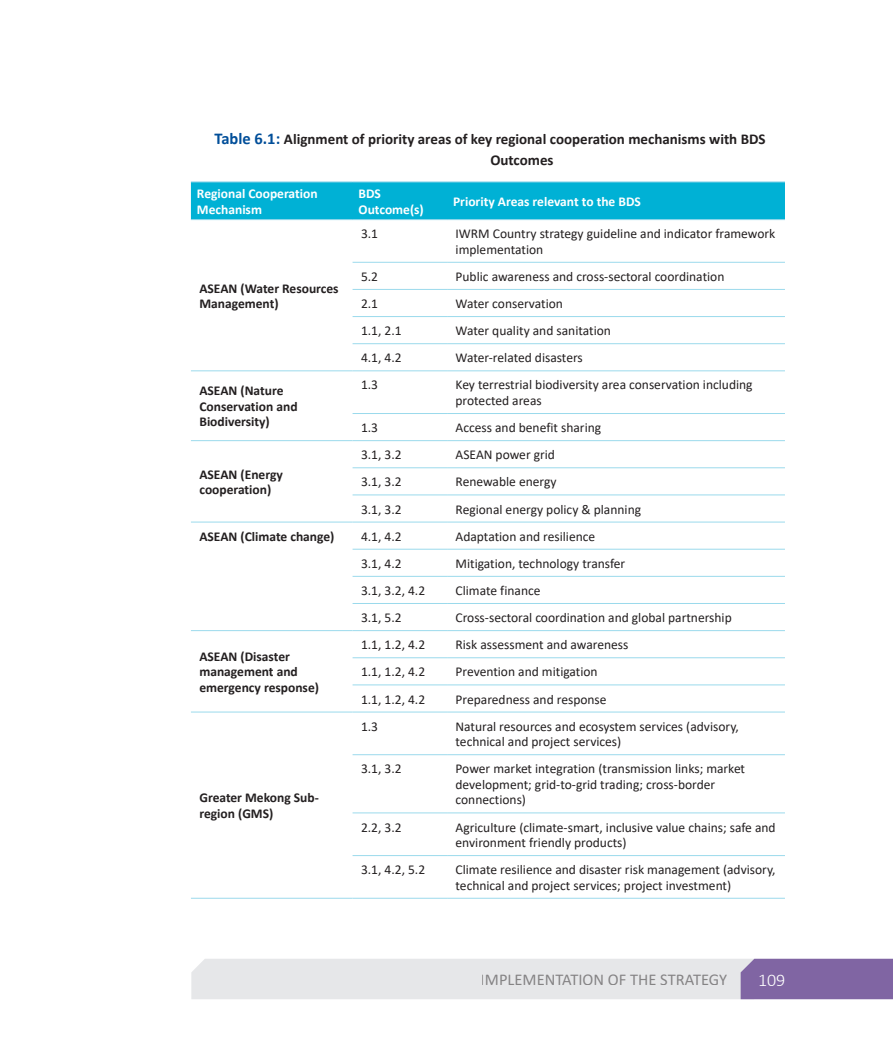
<style>
.page{position:relative;width:893px;height:1042px;background:#fff}
.page>*{position:absolute;margin:0;border:0;box-sizing:border-box;transform-origin:0 0}
.t1{font:300 18px "Calibri";color:#fff}
.t2{font:16.5px "Calibri";color:#231f20}
.t3{font:700 15px/21px "Calibri";color:#231f20}
.t4{font:13.5px/15.6px "Calibri";color:#231f20}
.t5{font:700 13.5px/15.6px "Calibri";color:#231f20}
.t6{font:700 13.5px/15.5px "Calibri";color:#fff}
.s1{font-size:16.5px;color:#014e99}
</style>
<div class="page">
<svg style="left:191px;top:958px;width:702px;height:41px"></svg>
<div style="left:191px;top:183px;width:594px;height:36px;background:#00b1d5"></div>
<hr style="left:191px;top:182px;width:162px;height:1px;background:#8fd6ea">
<hr style="left:353px;top:182px;width:94px;height:1px;background:#8fd6ea">
<hr style="left:447px;top:182px;width:338px;height:1px;background:#8fd6ea">
<hr style="left:191px;top:219px;width:162px;height:1px;background:#8fd6ea">
<hr style="left:353px;top:219px;width:94px;height:1px;background:#8fd6ea">
<hr style="left:447px;top:219px;width:338px;height:1px;background:#8fd6ea">
<hr style="left:353px;top:262px;width:94px;height:1px;background:#9bdaec">
<hr style="left:447px;top:262px;width:338px;height:1px;background:#9bdaec">
<hr style="left:353px;top:289px;width:94px;height:1px;background:#9bdaec">
<hr style="left:447px;top:289px;width:338px;height:1px;background:#9bdaec">
<hr style="left:353px;top:316px;width:94px;height:1px;background:#9bdaec">
<hr style="left:447px;top:316px;width:338px;height:1px;background:#9bdaec">
<hr style="left:353px;top:343px;width:94px;height:1px;background:#9bdaec">
<hr style="left:447px;top:343px;width:338px;height:1px;background:#9bdaec">
<hr style="left:191px;top:370px;width:162px;height:1px;background:#9bdaec">
<hr style="left:353px;top:370px;width:94px;height:1px;background:#9bdaec">
<hr style="left:447px;top:370px;width:338px;height:1px;background:#9bdaec">
<hr style="left:353px;top:413px;width:94px;height:1px;background:#9bdaec">
<hr style="left:447px;top:413px;width:338px;height:1px;background:#9bdaec">
<hr style="left:191px;top:440px;width:162px;height:1px;background:#9bdaec">
<hr style="left:353px;top:440px;width:94px;height:1px;background:#9bdaec">
<hr style="left:447px;top:440px;width:338px;height:1px;background:#9bdaec">
<hr style="left:353px;top:467px;width:94px;height:1px;background:#9bdaec">
<hr style="left:447px;top:467px;width:338px;height:1px;background:#9bdaec">
<hr style="left:353px;top:494px;width:94px;height:1px;background:#9bdaec">
<hr style="left:447px;top:494px;width:338px;height:1px;background:#9bdaec">
<hr style="left:191px;top:522px;width:162px;height:1px;background:#9bdaec">
<hr style="left:353px;top:522px;width:94px;height:1px;background:#9bdaec">
<hr style="left:447px;top:522px;width:338px;height:1px;background:#9bdaec">
<hr style="left:353px;top:549px;width:94px;height:1px;background:#9bdaec">
<hr style="left:447px;top:549px;width:338px;height:1px;background:#9bdaec">
<hr style="left:353px;top:576px;width:94px;height:1px;background:#9bdaec">
<hr style="left:447px;top:576px;width:338px;height:1px;background:#9bdaec">
<hr style="left:353px;top:603px;width:94px;height:1px;background:#9bdaec">
<hr style="left:447px;top:603px;width:338px;height:1px;background:#9bdaec">
<hr style="left:191px;top:630px;width:162px;height:1px;background:#9bdaec">
<hr style="left:353px;top:630px;width:94px;height:1px;background:#9bdaec">
<hr style="left:447px;top:630px;width:338px;height:1px;background:#9bdaec">
<hr style="left:353px;top:657px;width:94px;height:1px;background:#9bdaec">
<hr style="left:447px;top:657px;width:338px;height:1px;background:#9bdaec">
<hr style="left:353px;top:684px;width:94px;height:1px;background:#9bdaec">
<hr style="left:447px;top:684px;width:338px;height:1px;background:#9bdaec">
<hr style="left:191px;top:711px;width:162px;height:1px;background:#9bdaec">
<hr style="left:353px;top:711px;width:94px;height:1px;background:#9bdaec">
<hr style="left:447px;top:711px;width:338px;height:1px;background:#9bdaec">
<hr style="left:353px;top:754px;width:94px;height:1px;background:#9bdaec">
<hr style="left:447px;top:754px;width:338px;height:1px;background:#9bdaec">
<hr style="left:353px;top:812px;width:94px;height:1px;background:#9bdaec">
<hr style="left:447px;top:812px;width:338px;height:1px;background:#9bdaec">
<hr style="left:353px;top:855px;width:94px;height:1px;background:#9bdaec">
<hr style="left:447px;top:855px;width:338px;height:1px;background:#9bdaec">
<hr style="left:191px;top:898px;width:162px;height:1px;background:#9bdaec">
<hr style="left:353px;top:898px;width:94px;height:1px;background:#9bdaec">
<hr style="left:447px;top:898px;width:338px;height:1px;background:#9bdaec">
<p class="t3" style="left:490px;top:128px;width:277px;text-indent:-276px"><span class="s1">Table 6.1:</span> Alignment of priority areas of key regional cooperation mechanisms with BDS<br>Outcomes</p>
<p class="t6" style="left:197px;top:186px;width:122px">Regional Cooperation<br>Mechanism</p>
<p class="t6" style="left:359px;top:186px;width:67px">BDS<br>Outcome(s)</p>
<p class="t6" style="left:453px;top:193px;width:189px">Priority Areas relevant to the BDS</p>
<p class="t5" style="left:199px;top:280px;width:141px">ASEAN (Water Resources<br>Management)</p>
<p class="t5" style="left:199px;top:383px;width:100px">ASEAN (Nature<br>Conservation and<br>Biodiversity)</p>
<p class="t5" style="left:199px;top:466px;width:85px">ASEAN (Energy cooperation)</p>
<p class="t4" style="left:361px;top:226px;width:19px">3.1</p>
<p class="t4" style="left:456px;top:226px;width:321px">IWRM Country strategy guideline and indicator framework implementation</p>
<p class="t4" style="left:361px;top:268px;width:19px">5.2</p>
<p class="t4" style="left:456px;top:268px;width:270px">Public awareness and cross-sectoral coordination</p>
<p class="t4" style="left:361px;top:295px;width:19px">2.1</p>
<p class="t4" style="left:456px;top:295px;width:109px">Water conservation</p>
<p class="t4" style="left:361px;top:322px;width:42px">1.1, 2.1</p>
<p class="t4" style="left:456px;top:322px;width:157px">Water quality and sanitation</p>
<p class="t4" style="left:361px;top:350px;width:42px">4.1, 4.2</p>
<p class="t4" style="left:456px;top:350px;width:129px">Water-related disasters</p>
<p class="t4" style="left:361px;top:377px;width:19px">1.3</p>
<p class="t4" style="left:456px;top:377px;width:299px">Key terrestrial biodiversity area conservation including protected areas</p>
<p class="t4" style="left:361px;top:419px;width:19px">1.3</p>
<p class="t4" style="left:456px;top:419px;width:147px">Access and benefit sharing</p>
<p class="t4" style="left:361px;top:447px;width:42px">3.1, 3.2</p>
<p class="t4" style="left:456px;top:447px;width:101px">ASEAN power grid</p>
<p class="t4" style="left:361px;top:474px;width:42px">3.1, 3.2</p>
<p class="t4" style="left:456px;top:474px;width:103px">Renewable energy</p>
<p class="t4" style="left:361px;top:501px;width:42px">3.1, 3.2</p>
<p class="t4" style="left:456px;top:501px;width:187px">Regional energy policy &amp; planning</p>
<p class="t5" style="left:199px;top:528px;width:137px">ASEAN (Climate change)</p>
<p class="t4" style="left:361px;top:528px;width:42px">4.1, 4.2</p>
<p class="t4" style="left:456px;top:528px;width:141px">Adaptation and resilience</p>
<p class="t4" style="left:361px;top:555px;width:42px">3.1, 4.2</p>
<p class="t4" style="left:456px;top:555px;width:171px">Mitigation, technology transfer</p>
<p class="t4" style="left:361px;top:582px;width:66px">3.1, 3.2, 4.2</p>
<p class="t4" style="left:456px;top:582px;width:86px">Climate finance</p>
<p class="t4" style="left:361px;top:609px;width:42px">3.1, 5.2</p>
<p class="t4" style="left:456px;top:609px;width:278px">Cross-sectoral coordination and global partnership</p>
<p class="t5" style="left:199px;top:648px;width:121px">ASEAN (Disaster management and emergency response)</p>
<p class="t4" style="left:361px;top:637px;width:66px">1.1, 1.2, 4.2</p>
<p class="t4" style="left:456px;top:637px;width:174px">Risk assessment and awareness</p>
<p class="t4" style="left:361px;top:664px;width:66px">1.1, 1.2, 4.2</p>
<p class="t4" style="left:456px;top:664px;width:144px">Prevention and mitigation</p>
<p class="t4" style="left:361px;top:691px;width:66px">1.1, 1.2, 4.2</p>
<p class="t4" style="left:456px;top:691px;width:153px">Preparedness and response</p>
<p class="t5" style="left:199px;top:790px;width:121px">Greater Mekong Sub&shy;region (GMS)</p>
<p class="t4" style="left:361px;top:718px;width:19px">1.3</p>
<p class="t4" style="left:456px;top:718px;width:285px">Natural resources and ecosystem services (advisory, technical and project services)</p>
<p class="t4" style="left:361px;top:761px;width:42px">3.1, 3.2</p>
<p class="t4" style="left:456px;top:761px;width:291px">Power market integration (transmission links; market development; grid-to-grid trading; cross-border connections)</p>
<p class="t4" style="left:361px;top:819px;width:42px">2.2, 3.2</p>
<p class="t4" style="left:456px;top:819px;width:322px">Agriculture (climate-smart, inclusive value chains; safe and environment friendly products)</p>
<p class="t4" style="left:361px;top:861px;width:66px">3.1, 4.2, 5.2</p>
<p class="t4" style="left:456px;top:861px;width:322px">Climate resilience and disaster risk management (advisory, technical and project services; project investment)</p>
<p class="t2" style="left:481px;top:967px;width:248px">IMPLEMENTATION OF THE STRATEGY</p>
<h1 class="t1" style="left:758px;top:968px;width:29px">109</h1>
</div>
